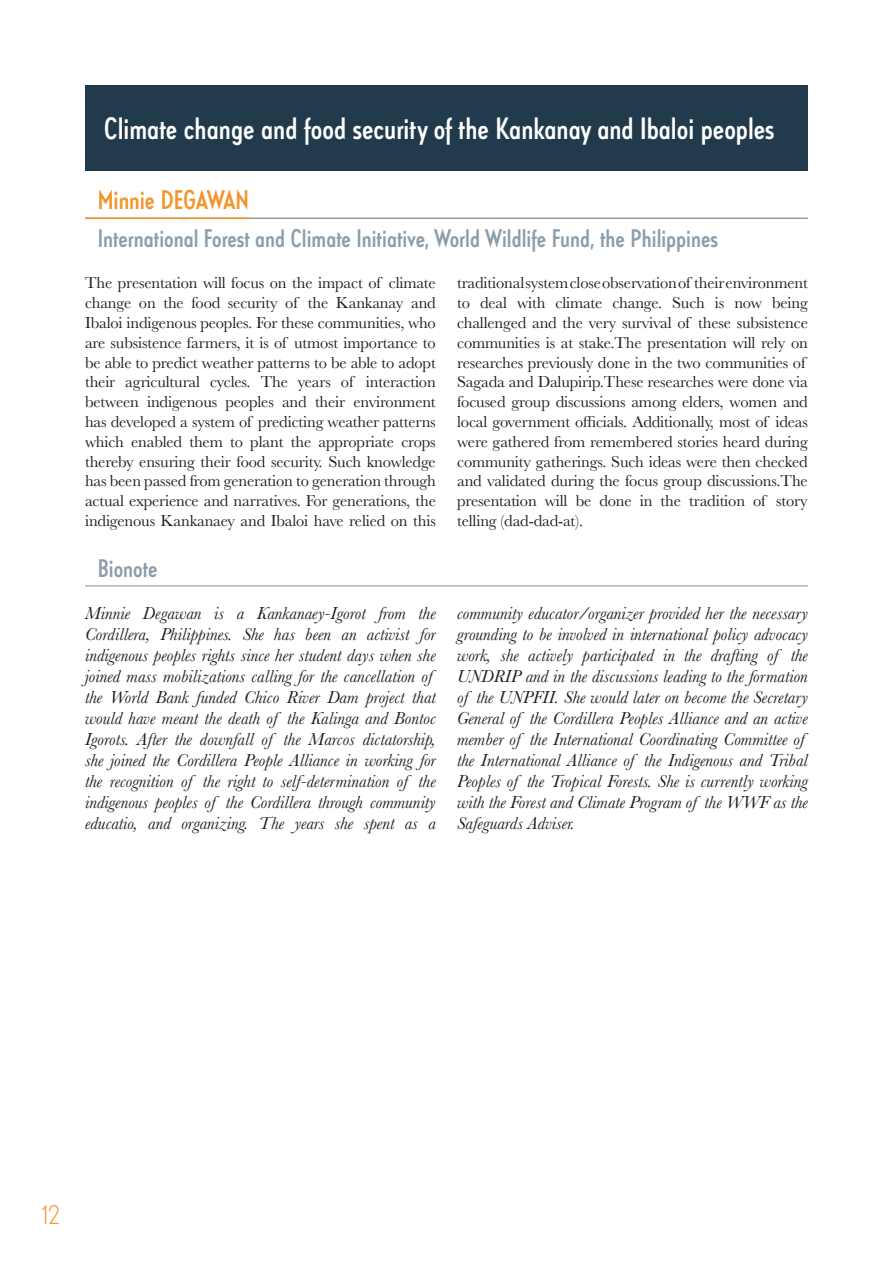
<style>
.page{position:relative;width:893px;height:1263px;background:#fff}
.page>*{position:absolute;margin:0;border:0;box-sizing:border-box;transform-origin:0 0}
.t1{font:500 condensed 30px "Guildford Pro";color:#fff}
.t2{font:300 condensed 27px "Guildford Pro";color:#f3942b}
.t3{font:500 condensed 26.25px "Guildford Pro";color:#f3942b}
.t4{font:500 condensed 24.75px "Guildford Pro";color:#8b9da9}
.t5{font:italic 18px/21px "Baskerville";color:#1d1d1b}
.t6{font:16.5px/19.8px "Baskerville";letter-spacing:-.01em;color:#1d1d1b;text-align:justify}
</style>
<div class="page">
<hr style="left:85px;top:218px;width:723px;height:1px;background:#8b9da9">
<hr style="left:85px;top:218px;width:164px;height:1px;background:#f3942b">
<div style="left:85px;top:85px;width:723px;height:85px;background:#213a4c"></div>
<hr style="left:85px;top:585px;width:723px;height:1px;background:#8b9da9">
<h1 class="t1" style="left:104px;top:109px;width:672px">Climate change and food security of the Kankanay and Ibaloi peoples</h1>
<h3 class="t3" style="left:98px;top:183px;width:153px">Minnie DEGAWAN</h3>
<h3 class="t4" style="left:98px;top:222px;width:622px">International Forest and Climate Initiative, World Wildlife Fund, the Philippines</h3>
<p class="t6" style="left:85px;top:273px;width:352px">The presentation will focus on the impact of climate change on the food security of the Kankanay and Ibaloi indigenous peoples. For these communities, who are subsistence farmers, it is of utmost importance to be able to predict weather patterns to be able to adopt their agricultural cycles. The years of interaction between indigenous peoples and their environment has developed a system of predicting weather patterns which enabled them to plant the appropriate crops thereby ensuring their food security. Such knowledge has been passed from generation to generation through actual experience and narratives. For generations, the indigenous Kankanaey and Ibaloi have relied on this</p>
<p class="t6" style="left:457px;top:273px;width:352px;text-align:left">traditional system close observation of their environment to deal with climate change. Such is now being challenged and the very survival of these subsistence communities is at stake.The presentation will rely on researches previously done in the two communities of Sagada and Dalupirip.These researches were done via focused group discussions among elders, women and local government officials. Additionally, most of ideas were gathered from remembered stories heard during community gatherings. Such ideas were then checked and validated during the focus group discussions.The presentation will be done in the tradition of story telling (dad-dad-at).</p>
<h3 class="t4" style="left:98px;top:552px;width:61px">Bionote</h3>
<p class="t5" style="left:85px;top:603px;width:352px">Minnie Degawan is a Kankanaey-Igorot from the Cordillera, Philippines. She has been an activist for indigenous peoples rights since her student days when she joined mass mobilizations calling for the cancellation of the World Bank funded Chico River Dam project that would have meant the death of the Kalinga and Bontoc Igorots. After the downfall of the Marcos dictatorship, she joined the Cordillera People Alliance in working for the recognition of the right to self-determination of the indigenous peoples of the Cordillera through community educatio, and organizing. The years she spent as a</p>
<p class="t5" style="left:457px;top:603px;width:352px">community educator/organizer provided her the necessary grounding to be involved in international policy advocacy work, she actively participated in the drafting of the UNDRIP and in the discussions leading to the formation of the UNPFII. She would later on become the Secretary General of the Cordillera Peoples Alliance and an active member of the International Coordinating Committee of the International Alliance of the Indigenous and Tribal Peoples of the Tropical Forests. She is currently working with the Forest and Climate Program of the WWF as the Safeguards Adviser.</p>
<h2 class="t2" style="left:43px;top:1197px;width:19px">12</h2>
</div>
